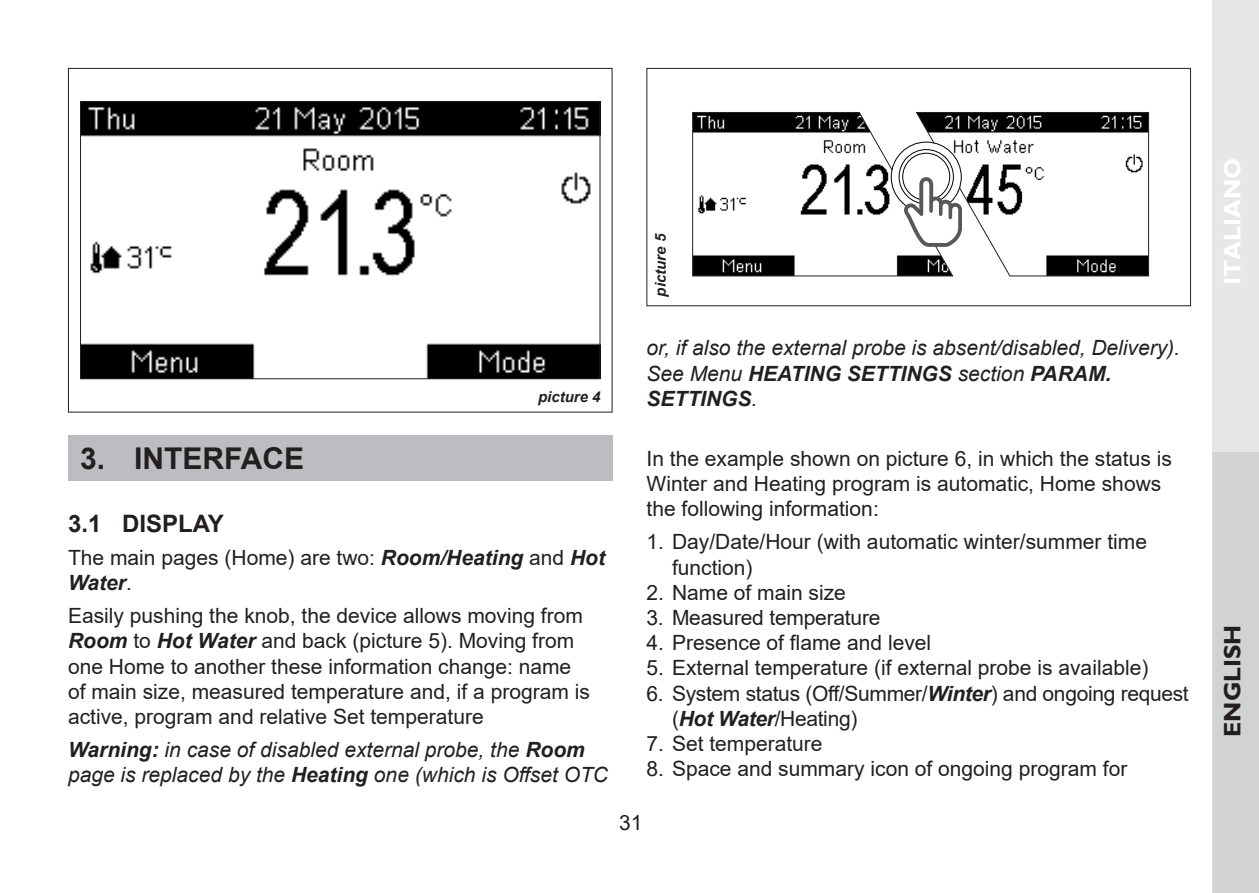
<style>
.page{position:relative;width:1259px;height:893px;background:#fff}
.page>*{position:absolute;margin:0;border:0;box-sizing:border-box;transform-origin:0 0}
.t1{font:700 30px "Arial";color:#231f20}
.testi{font:700 24px "Arial";color:#231f20}
.t2{font:700 24px "Gill Sans Std";color:#fff}
.t3{font:700 24px "Gill Sans Std";color:#231f20}
.t4{font:21px/25.2px "Arial";color:#231f20}
.t5{font:italic 21px/25.2px "Arial";color:#231f20}
.t6{font:italic 700 15px "Arial";color:#231f20}
.s1{font-weight:700}
.s2{font-weight:700;font-style:italic}
</style>
<div class="page">
<div style="left:1212px;top:451px;width:47px;height:442px;background:#d1d2d4"></div>
<div style="left:1212px;top:0;width:47px;height:451px;background:#e6e7e9"></div>
<img style="left:82px;top:103px;width:516px;height:274px">
<div style="left:80px;top:101px;width:520px;height:278px;border:1px solid #231f20"></div>
<svg style="left:692px;top:112px;width:457px;height:164px"></svg>
<div style="left:646px;top:68px;width:545px;height:238px;border:1px solid #231f20"></div>
<div style="left:68px;top:435px;width:544px;height:46px;background:#bcbdc0"></div>
<p class="t6" style="left:650px;top:296px;width:64px;rotate:-90deg">picture 5</p>
<p class="t6" style="left:538px;top:387px;width:64px">picture 4</p>
<p class="t5" style="left:646px;top:336px;width:535px">or, if also the external probe is absent/disabled, Delivery).<br>See Menu <span class="s1">HEATING SETTINGS</span> section <span class="s1">PARAM.<br>SETTINGS</span>.</p>
<p class="t1" style="left:80px;top:438px;width:226px">3. INTERFACE</p>
<p class="testi" style="left:68px;top:507px;width:157px">3.1 DISPLAY</p>
<p class="t4" style="left:68px;top:545px;width:538px">The main pages (Home) are two: <span class="s2">Room/Heating</span> and <span class="s2">Hot<br>Water</span>.</p>
<p class="t4" style="left:68px;top:603px;width:523px">Easily pushing the knob, the device allows moving from <span class="s2">Room</span> to <span class="s2">Hot Water</span> and back (picture 5). Moving from one Home to another these information change: name of main size, measured temperature and, if a program is active, program and relative Set temperature</p>
<p class="t5" style="left:68px;top:737px;width:541px"><span class="s1">Warning:</span> in case of disabled external probe, the <span class="s1">Room </span>page is replaced by the <span class="s1">Heating</span> one (which is Offset OTC</p>
<p class="t4" style="left:646px;top:446px;width:527px">In the example shown on picture 6, in which the status is<br>Winter and Heating program is automatic, Home shows the following information:</p>
<p class="t4" style="left:672px;top:529px;width:476px;text-indent:-26px">1. Day/Date/Hour (with automatic winter/summer time function)</p>
<p class="t4" style="left:646px;top:580px;width:201px">2. Name of main size</p>
<p class="t4" style="left:646px;top:605px;width:235px">3. Measured temperature</p>
<p class="t4" style="left:646px;top:630px;width:286px">4. Presence of flame and level</p>
<p class="t4" style="left:646px;top:655px;width:503px">5. External temperature (if external probe is available)</p>
<p class="t4" style="left:672px;top:680px;width:518px;text-indent:-26px">6. System status (Off/Summer/<span class="s2">Winter</span>) and ongoing request (<span class="s2">Hot Water</span>/Heating)</p>
<p class="t4" style="left:646px;top:731px;width:178px">7. Set temperature</p>
<p class="t4" style="left:646px;top:756px;width:482px">8. Space and summary icon of ongoing program for</p>
<p class="t4" style="left:619px;top:810px;width:25px">31</p>
<p class="t2" style="left:1218px;top:285px;width:128px;rotate:-90deg">ITALIANO</p>
<p class="t3" style="left:1218px;top:737px;width:114px;rotate:-90deg">ENGLISH</p>
</div>
